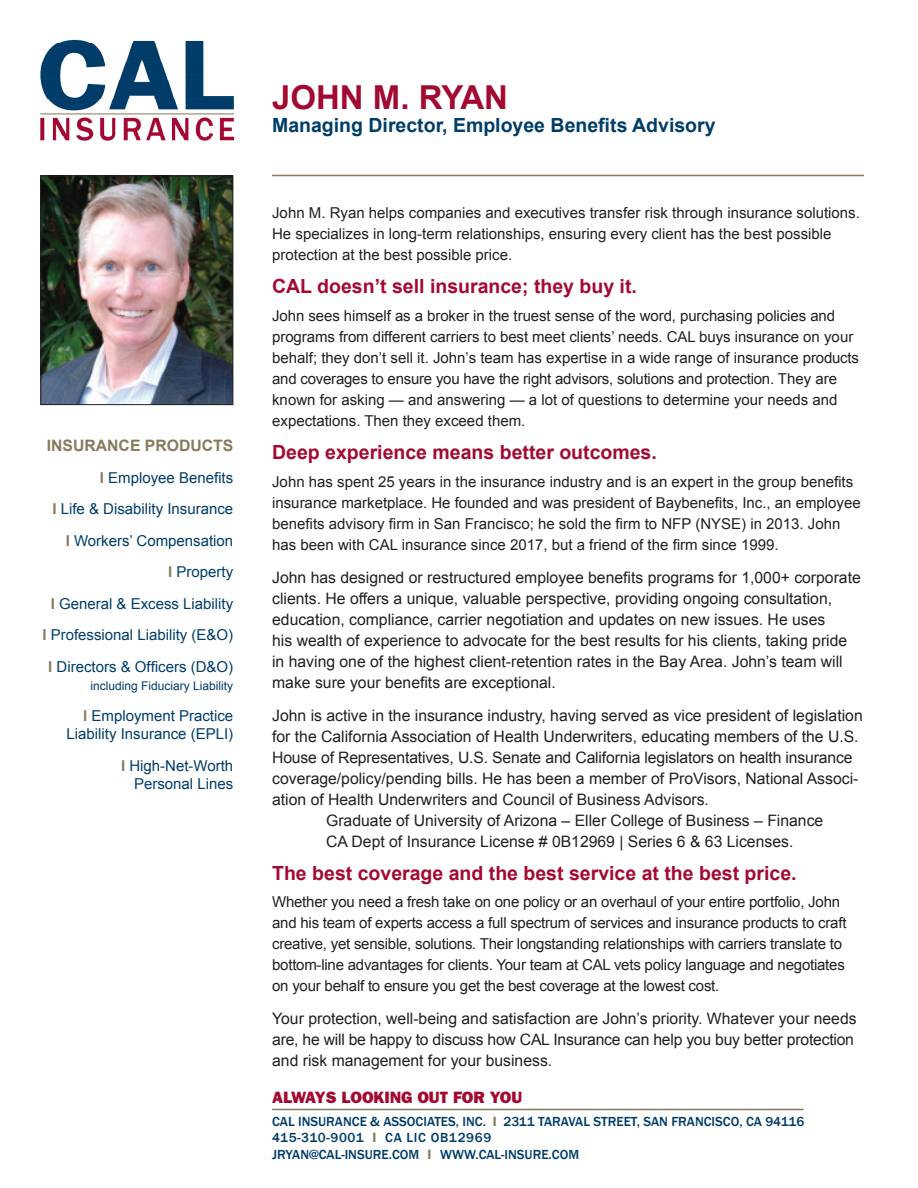
<style>
.page{position:relative;width:918px;height:1188px;background:#fff}
.page>*{position:absolute;margin:0;border:0;box-sizing:border-box;transform-origin:0 0}
.t1{font:700 33px "Arial";color:#a30a32}
.t2{font:700 19.5px "Arial";color:#a30a32}
.t3{font:700 19.5px "Arial";color:#003d69}
.t4{font:800 16.5px "Franklin Gothic";color:#a30a32}
.t5{font:15.75px/21px "Arial";color:#231f20}
.t6{font:700 15.75px "Arial";color:#867a5b}
.t7{font:15px/21px "Arial";color:#231f20}
.t8{font:15px/18px "Arial";color:#003d69;text-align:right}
.t9{font:500 13.5px "Franklin Gothic";color:#003d69}
.t10{font:500 13.5px "Franklin Gothic";letter-spacing:.05em;color:#003d69}
.t11{font:12px "Arial";color:#003d69}
.s1{font-weight:700;color:#867a5b}
.s2{font-weight:600;color:#867a5b}
</style>
<div class="page">
<img style="left:40px;top:39px;width:194px;height:102px">
<img style="left:42px;top:178px;width:189px;height:225px">
<div style="left:40px;top:176px;width:193px;height:229px;border:1px solid #231f20"></div>
<hr style="left:272px;top:175px;width:592px;height:1px;background:#867a5b">
<hr style="left:272px;top:1109px;width:532px;height:1px;background:#867a5b">
<p class="t6" style="left:47px;top:435px;width:188px">INSURANCE PRODUCTS</p>
<p class="t8" style="left:100px;top:468px;width:135px"><span class="s1">I</span> Employee Benefits</p>
<p class="t8" style="left:52px;top:500px;width:182px"><span class="s1">I</span> Life &amp; Disability Insurance</p>
<p class="t8" style="left:66px;top:531px;width:169px"><span class="s1">I</span> Workers’ Compensation</p>
<p class="t8" style="left:168px;top:563px;width:67px"><span class="s1">I</span> Property</p>
<p class="t8" style="left:51px;top:594px;width:184px"><span class="s1">I</span> General &amp; Excess Liability</p>
<p class="t8" style="left:42px;top:626px;width:192px"><span class="s1">I</span> Professional Liability (E&amp;O)</p>
<p class="t8" style="left:48px;top:657px;width:187px"><span class="s1">I</span> Directors &amp; Officers (D&amp;O)</p>
<p class="t11" style="left:91px;top:677px;width:144px">including Fiduciary Liability</p>
<p class="t8" style="left:67px;top:707px;width:168px"><span class="s1">I</span> Employment Practice<br>Liability Insurance (EPLI)</p>
<p class="t8" style="left:121px;top:756px;width:114px"><span class="s1">I</span> High-Net-Worth<br>Personal Lines</p>
<p class="t1" style="left:272px;top:76px;width:237px">JOHN M. RYAN</p>
<p class="t3" style="left:272px;top:112px;width:445px">Managing Director, Employee Benefits Advisory</p>
<p class="t7" style="left:272px;top:202px;width:589px">John M. Ryan helps companies and executives transfer risk through insurance solutions.<br>He specializes in long-term relationships, ensuring every client has the best possible protection at the best possible price.</p>
<p class="t2" style="left:272px;top:273px;width:366px">CAL doesn’t sell insurance; they buy it.</p>
<p class="t7" style="left:272px;top:305px;width:588px">John sees himself as a broker in the truest sense of the word, purchasing policies and programs from different carriers to best meet clients’ needs. CAL buys insurance on your behalf; they don’t sell it. John’s team has expertise in a wide range of insurance products and coverages to ensure you have the right advisors, solutions and protection. They are known for asking — and answering — a lot of questions to determine your needs and expectations. Then they exceed them.</p>
<p class="t2" style="left:272px;top:439px;width:386px">Deep experience means better outcomes.</p>
<p class="t7" style="left:272px;top:471px;width:590px">John has spent 25 years in the insurance industry and is an expert in the group benefits insurance marketplace. He founded and was president of Baybenefits, Inc., an employee benefits advisory firm in San Francisco; he sold the firm to NFP (NYSE) in 2013. John has been with CAL insurance since 2017, but a friend of the firm since 1999.</p>
<p class="t5" style="left:272px;top:567px;width:590px">John has designed or restructured employee benefits programs for 1,000+ corporate clients. He offers a unique, valuable perspective, providing ongoing consultation, education, compliance, carrier negotiation and updates on new issues. He uses<br>his wealth of experience to advocate for the best results for his clients, taking pride in having one of the highest client-retention rates in the Bay Area. John’s team will make sure your benefits are exceptional.</p>
<p class="t5" style="left:272px;top:705px;width:592px">John is active in the insurance industry, having served as vice president of legislation for the California Association of Health Underwriters, educating members of the U.S.<br>House of Representatives, U.S. Senate and California legislators on health insurance coverage/policy/pending bills. He has been a member of ProVisors, National Associ&shy;ation of Health Underwriters and Council of Business Advisors.</p>
<p class="t5" style="left:326px;top:810px;width:499px">Graduate of University of Arizona – Eller College of Business – Finance</p>
<p class="t5" style="left:326px;top:831px;width:469px">CA Dept of Insurance License # 0B12969 | Series 6 &amp; 63 Licenses.</p>
<p class="t2" style="left:272px;top:860px;width:526px">The best coverage and the best service at the best price.</p>
<p class="t7" style="left:272px;top:892px;width:576px">Whether you need a fresh take on one policy or an overhaul of your entire portfolio, John and his team of experts access a full spectrum of services and insurance products to craft creative, yet sensible, solutions. Their longstanding relationships with carriers translate to bottom-line advantages for clients. Your team at CAL vets policy language and negotiates on your behalf to ensure you get the best coverage at the lowest cost.</p>
<p class="t5" style="left:272px;top:1008px;width:586px">Your protection, well-being and satisfaction are John’s priority. Whatever your needs are, he will be happy to discuss how CAL Insurance can help you buy better protection and risk management for your business.</p>
<p class="t4" style="left:272px;top:1088px;width:252px">ALWAYS LOOKING OUT FOR YOU</p>
<p class="t9" style="left:272px;top:1113px;width:534px">CAL INSURANCE &amp; ASSOCIATES, INC. <span class="s2">I</span> 2311 TARAVAL STREET, SAN FRANCISCO, CA 94116</p>
<p class="t10" style="left:272px;top:1129px;width:221px">415-310-9001 <span class="s2">I</span> CA LIC OB12969</p>
<p class="t9" style="left:272px;top:1146px;width:309px">JRYAN@CAL-INSURE.COM <span class="s2">I</span> WWW.CAL-INSURE.COM</p>
</div>
